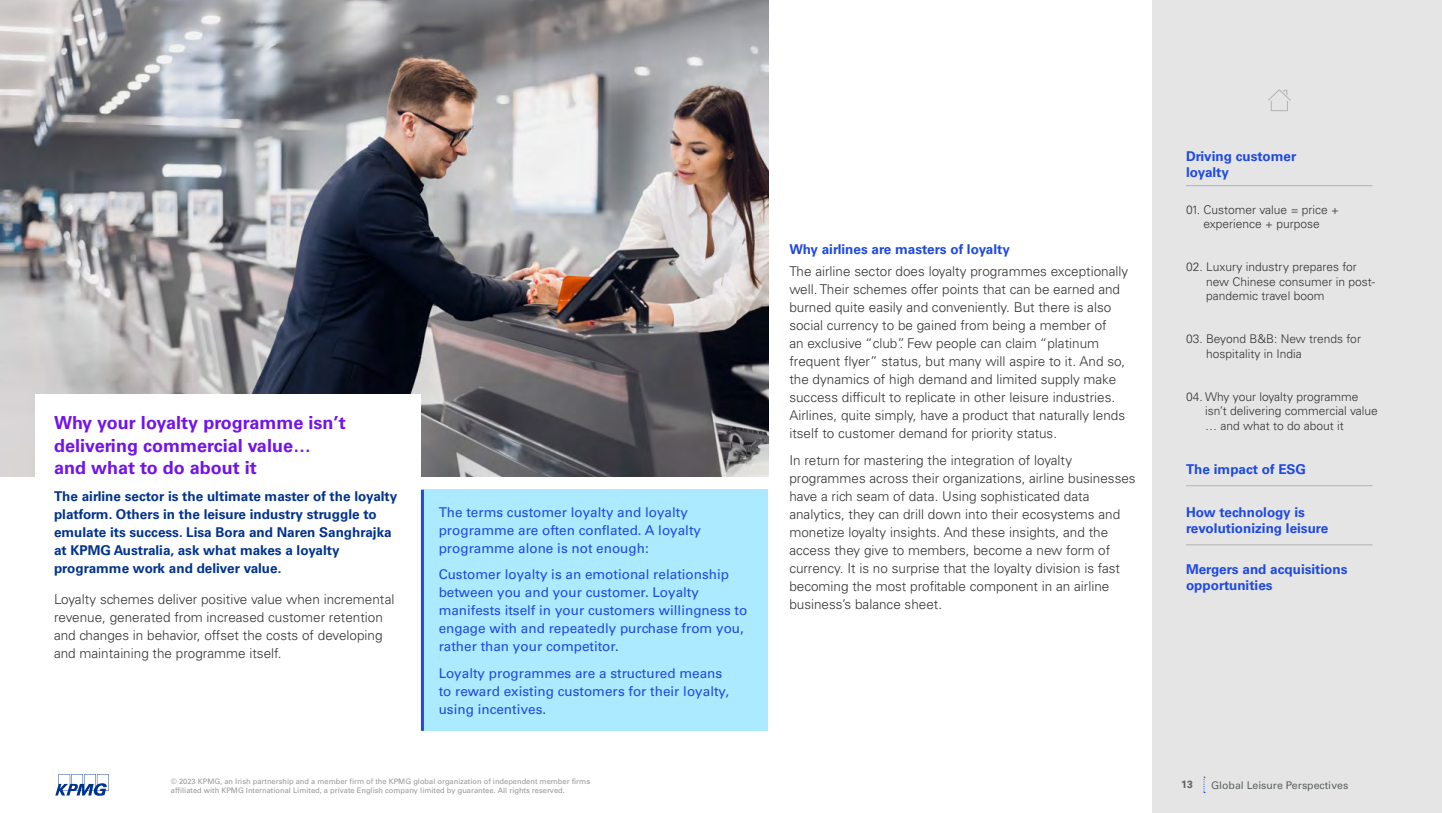
<style>
.page{position:relative;width:1442px;height:813px;background:#fff}
.page>*{position:absolute;margin:0;border:0;box-sizing:border-box;transform-origin:0 0}
.Body_Title{font:700 18px/22.5px "Univers LT Std";color:#7213ea}
.Body_text{font:300 13.5px/18px "Univers LT Std";color:#333}
.Highlights{font:13.5px/18px "Univers LT Std";color:#1e49e2}
.Body_Subtitle{font:700 13.5px/18px "Univers LT Std";color:#00338d}
.Body_Sub_Subtitle{font:700 13.5px/16.2px "Univers LT Std";color:#1e49e2}
.t1{font:300 12px/14.4px "Univers LT Std";color:#333}
.t2{font:10.5px "Univers LT Std";color:#5d6162}
.t3{font:700 10.5px "Univers LT Std";color:#5d6162}
.t4{font:7.5px/9px "Univers LT Std";color:#989898}
</style>
<div class="page">
<div style="left:1152px;top:0;width:289px;height:812px;background:#e5e5e5"></div>
<svg style="left:1268px;top:89px;width:23px;height:22px"></svg>
<hr style="left:1186px;top:185px;width:186px;height:1px;background:#b2b2b2">
<hr style="left:1186px;top:485px;width:186px;height:1px;background:#b2b2b2">
<hr style="left:1186px;top:544px;width:186px;height:1px;background:#b2b2b2">
<svg style="left:55px;top:774px;width:54px;height:21px"></svg>
<svg style="left:1203px;top:776px;width:2px;height:16px"></svg>
<img style="left:0;top:0;width:768px;height:476px">
<div style="left:35px;top:394px;width:386px;height:364px;background:#fff"></div>
<div style="left:422px;top:489px;width:346px;height:241px;background:#aceaff"></div>
<hr style="left:421px;top:489px;width:3px;height:241px;background:#1e49e2">
<p class="Body_Title" style="left:54px;top:411px;width:293px">Why your loyalty programme isn’t delivering commercial value… and what to do about it</p>
<p class="Body_Subtitle" style="left:54px;top:487px;width:345px">The airline sector is the ultimate master of the loyalty platform. Others in the leisure industry struggle to emulate its success. Lisa Bora and Naren Sanghrajka at KPMG Australia, ask what makes a loyalty programme work and deliver value.</p>
<p class="Body_text" style="left:54px;top:589px;width:342px">Loyalty schemes deliver positive value when incremental revenue, generated from increased customer retention and changes in behavior, offset the costs of developing and maintaining the programme itself.</p>
<p class="Highlights" style="left:439px;top:502px;width:264px">The terms customer loyalty and loyalty programme are often conflated. A loyalty programme alone is not enough:</p>
<p class="Highlights" style="left:439px;top:565px;width:310px">Customer loyalty is an emotional relationship between you and your customer. Loyalty manifests itself in your customers willingness to engage with and repeatedly purchase from you, rather than your competitor.</p>
<p class="Highlights" style="left:439px;top:663px;width:292px">Loyalty programmes are a structured means to reward existing customers for their loyalty, using incentives.</p>
<p class="t4" style="left:171px;top:776px;width:420px">© 2023 KPMG, an Irish partnership and a member firm of the KPMG global organization of independent member firms affiliated with KPMG International Limited, a private English company limited by guarantee. All rights reserved.</p>
<p class="Body_Sub_Subtitle" style="left:789px;top:241px;width:222px">Why airlines are masters of loyalty</p>
<p class="Body_text" style="left:789px;top:262px;width:340px">The airline sector does loyalty programmes exceptionally well. Their schemes offer points that can be earned and burned quite easily and conveniently. But there is also social currency to be gained from being a member of<br>an exclusive “club”. Few people can claim “platinum frequent flyer” status, but many will aspire to it. And so, the dynamics of high demand and limited supply make success difficult to replicate in other leisure industries.<br>Airlines, quite simply, have a product that naturally lends itself to customer demand for priority status.</p>
<p class="Body_text" style="left:789px;top:450px;width:348px">In return for mastering the integration of loyalty programmes across their organizations, airline businesses have a rich seam of data. Using sophisticated data analytics, they can drill down into their ecosystems and monetize loyalty insights. And these insights, and the access they give to members, become a new form of currency. It is no surprise that the loyalty division is fast becoming the most profitable component in an airline business’s balance sheet.</p>
<p class="Body_Sub_Subtitle" style="left:1186px;top:148px;width:112px">Driving customer loyalty</p>
<p class="t1" style="left:1186px;top:202px;width:155px;text-align:center">01. Customer value = price + experience + purpose</p>
<p class="t1" style="left:1206px;top:260px;width:171px;text-indent:-20px">02. Luxury industry prepares for new Chinese consumer in post&shy;pandemic travel boom</p>
<p class="t1" style="left:1206px;top:331px;width:156px;text-indent:-20px">03. Beyond B&amp;B: New trends for hospitality in India</p>
<p class="t1" style="left:1205px;top:389px;width:174px;text-indent:-19px">04. Why your loyalty programme isn’t delivering commercial value … and what to do about it</p>
<p class="Body_Sub_Subtitle" style="left:1186px;top:460px;width:122px">The impact of ESG</p>
<p class="Body_Sub_Subtitle" style="left:1186px;top:503px;width:144px">How technology is revolutionizing leisure</p>
<p class="Body_Sub_Subtitle" style="left:1186px;top:561px;width:163px">Mergers and acquisitions opportunities</p>
<p class="t3" style="left:1181px;top:778px;width:13px">13</p>
<p class="t2" style="left:1211px;top:778px;width:139px">Global Leisure Perspectives</p>
</div>
